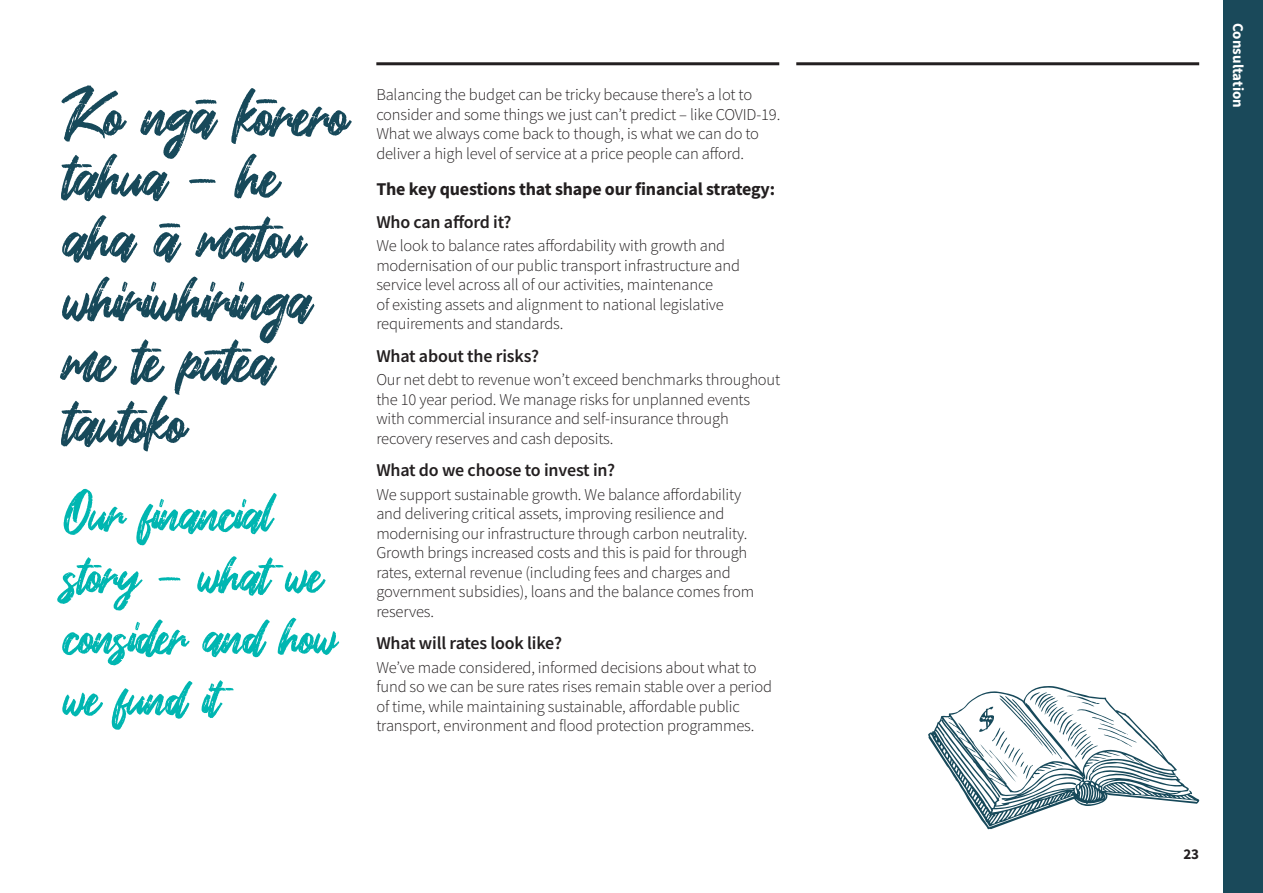
<style>
.page{position:relative;width:1263px;height:893px;background:#fff}
.page>*{position:absolute;margin:0;border:0;box-sizing:border-box;transform-origin:0 0}
.t1{font:70.5px/61.5px "Smoke Attack";letter-spacing:-.02em;color:#17495a}
.t2{font:58.5px/61.5px "Smoke Attack";letter-spacing:-.02em;color:#00b6b1}
.t3{font:600 18px "Source Sans Pro";letter-spacing:-.01em;color:#231f20}
.t4{font:700 18px "Source Sans Pro";letter-spacing:-.01em;color:#231f20}
.t5{font:300 16.5px/19.5px "Source Sans Pro";letter-spacing:-.01em;color:#231f20}
.t6{font:700 15px "Source Sans Pro";color:#fff}
.t7{font:700 15px "Source Sans Pro";color:#231f20}
</style>
<div class="page">
<div style="left:1223px;top:0;width:40px;height:893px;background:#1a495a"></div>
<hr style="left:376px;top:62px;width:403px;height:3px;background:#231f20">
<hr style="left:796px;top:62px;width:403px;height:3px;background:#231f20">
<svg style="left:195px;top:99px;width:21px;height:5px"></svg>
<svg style="left:256px;top:99px;width:21px;height:5px"></svg>
<svg style="left:159px;top:223px;width:21px;height:5px"></svg>
<svg style="left:234px;top:226px;width:22px;height:4px"></svg>
<svg style="left:204px;top:350px;width:21px;height:5px"></svg>
<svg style="left:928px;top:686px;width:271px;height:143px"></svg>
<h1 class="t1" style="left:64px;top:85px;width:287px">Ko nga korero tahua - he aha a matou whiriwhiringa me te putea tautoko</h1>
<h2 class="t2" style="left:64px;top:484px;width:276px">Our financial story - what we consider and how we fund it</h2>
<p class="t5" style="left:376px;top:85px;width:405px">Balancing the budget can be tricky because there’s a lot to consider and some things we just can’t predict – like COVID-19.<br>What we always come back to though, is what we can do to deliver a high level of service at a price people can afford.</p>
<p class="t4" style="left:376px;top:177px;width:400px">The key questions that shape our financial strategy:</p>
<p class="t3" style="left:376px;top:210px;width:137px">Who can afford it?</p>
<p class="t5" style="left:376px;top:236px;width:365px">We look to balance rates affordability with growth and modernisation of our public transport infrastructure and service level across all of our activities, maintenance<br>of existing assets and alignment to national legislative requirements and standards.</p>
<p class="t3" style="left:376px;top:344px;width:164px">What about the risks?</p>
<p class="t5" style="left:376px;top:370px;width:405px">Our net debt to revenue won’t exceed benchmarks throughout the 10 year period. We manage risks for unplanned events with commercial insurance and self-insurance through recovery reserves and cash deposits.</p>
<p class="t3" style="left:376px;top:458px;width:240px">What do we choose to invest in?</p>
<p class="t5" style="left:376px;top:485px;width:379px">We support sustainable growth. We balance affordability and delivering critical assets, improving resilience and modernising our infrastructure through carbon neutrality.<br>Growth brings increased costs and this is paid for through rates, external revenue (including fees and charges and government subsidies), loans and the balance comes from reserves.</p>
<p class="t3" style="left:376px;top:631px;width:187px">What will rates look like?</p>
<p class="t5" style="left:376px;top:658px;width:397px">We’ve made considered, informed decisions about what to fund so we can be sure rates rises remain stable over a period of time, while maintaining sustainable, affordable public transport, environment and flood protection programmes.</p>
<p class="t6" style="left:1248px;top:23px;width:86px;rotate:90deg">Consultation</p>
<p class="t7" style="left:1183px;top:843px;width:17px">23</p>
</div>
